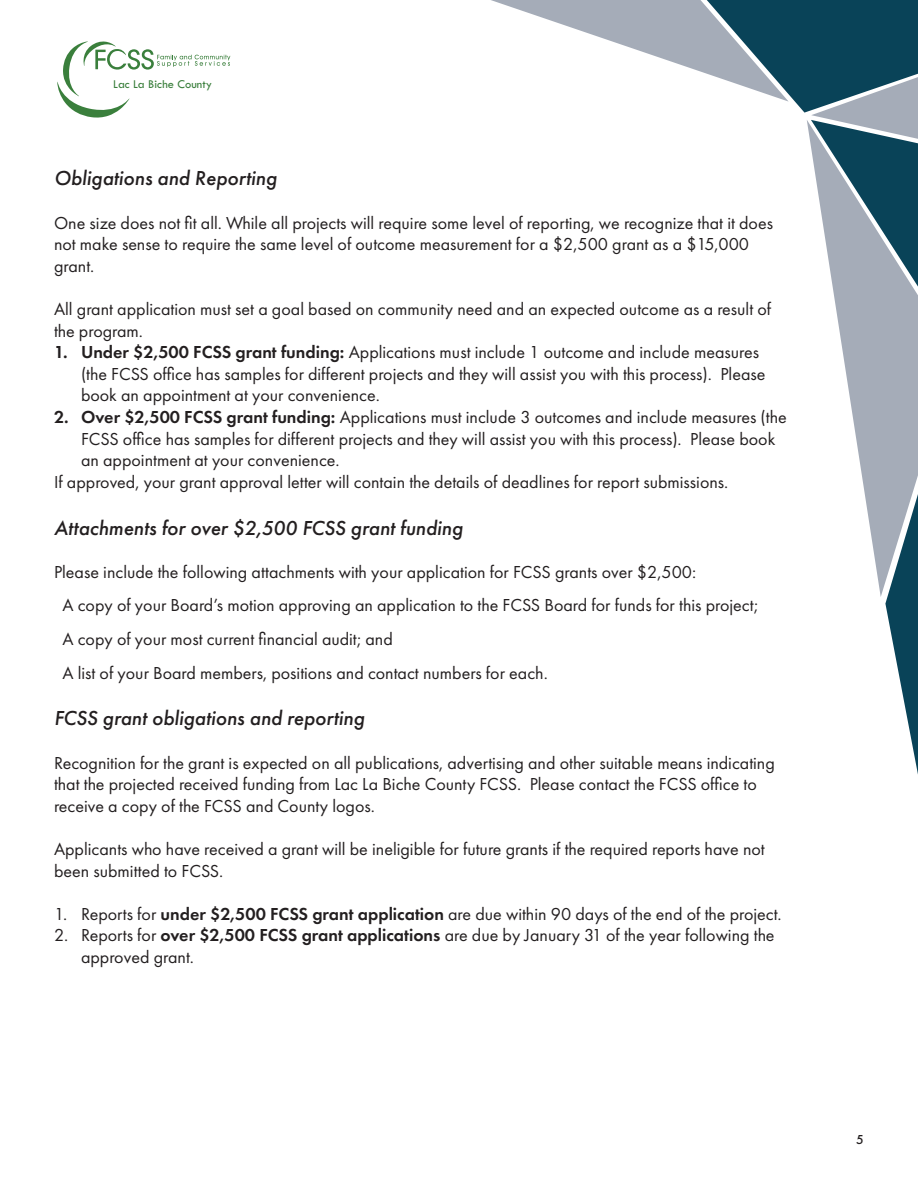
<style>
.page{position:relative;width:918px;height:1188px;background:#fff}
.page>*{position:absolute;margin:0;border:0;box-sizing:border-box;transform-origin:0 0}
.t1{font:italic 500 21px "Futura PT";color:#231f20}
.t2{font:18px/21.6px "Futura PT";color:#231f20}
.t3{font:500 13.5px "Futura PT";color:#231f20}
.t4{font:12.45px "Tw Cen";color:#3a7f3c}
.s1{font-weight:600}
</style>
<div class="page">
<svg style="left:491px;top:0;width:427px;height:121px"></svg>
<svg style="left:807px;top:120px;width:111px;height:477px"></svg>
<svg style="left:885px;top:494px;width:33px;height:280px"></svg>
<svg style="left:57px;top:41px;width:173px;height:77px"></svg>
<p class="t4" style="left:113px;top:77px;width:100px">Lac La Biche County</p>
<p class="t1" style="left:54px;top:165px;width:224px">Obligations and Reporting</p>
<p class="t2" style="left:54px;top:212px;width:721px">One size does not fit all. While all projects will require some level of reporting, we recognize that it does not make sense to require the same level of outcome measurement for a $2,500 grant as a $15,000 grant.</p>
<p class="t2" style="left:54px;top:298px;width:719px">All grant application must set a goal based on community need and an expected outcome as a result of the program.</p>
<p class="t2" style="left:81px;top:341px;width:686px;text-indent:-27px"><span class="s1">1. Under $2,500 FCSS grant funding:</span> Applications must include 1 outcome and include measures (the FCSS office has samples for different projects and they will assist you with this process). Please book an appointment at your convenience.</p>
<p class="t2" style="left:81px;top:406px;width:707px;text-indent:-27px"><span class="s1">2. Over $2,500 FCSS grant funding:</span> Applications must include 3 outcomes and include measures (the<br>FCSS office has samples for different projects and they will assist you with this process). Please book an appointment at your convenience.</p>
<p class="t2" style="left:54px;top:471px;width:676px">If approved, your grant approval letter will contain the details of deadlines for report submissions.</p>
<p class="t1" style="left:54px;top:515px;width:410px">Attachments for over $2,500 FCSS grant funding</p>
<p class="t2" style="left:54px;top:561px;width:644px">Please include the following attachments with your application for FCSS grants over $2,500:</p>
<p class="t2" style="left:62px;top:595px;width:697px">A copy of your Board’s motion approving an application to the FCSS Board for funds for this project;</p>
<p class="t2" style="left:62px;top:628px;width:332px">A copy of your most current financial audit; and</p>
<p class="t2" style="left:62px;top:662px;width:487px">A list of your Board members, positions and contact numbers for each.</p>
<p class="t1" style="left:54px;top:705px;width:312px">FCSS grant obligations and reporting</p>
<p class="t2" style="left:54px;top:752px;width:722px">Recognition for the grant is expected on all publications, advertising and other suitable means indicating that the projected received funding from Lac La Biche County FCSS. Please contact the FCSS office to receive a copy of the FCSS and County logos.</p>
<p class="t2" style="left:54px;top:838px;width:712px">Applicants who have received a grant will be ineligible for future grants if the required reports have not been submitted to FCSS.</p>
<p class="t2" style="left:54px;top:903px;width:729px">1. Reports for <span class="s1">under $2,500 FCSS grant application</span> are due within 90 days of the end of the project.</p>
<p class="t2" style="left:81px;top:925px;width:695px;text-indent:-27px">2. Reports for <span class="s1">over $2,500 FCSS grant applications</span> are due by January 31 of the year following the approved grant.</p>
<p class="t3" style="left:856px;top:1132px;width:9px">5</p>
</div>
